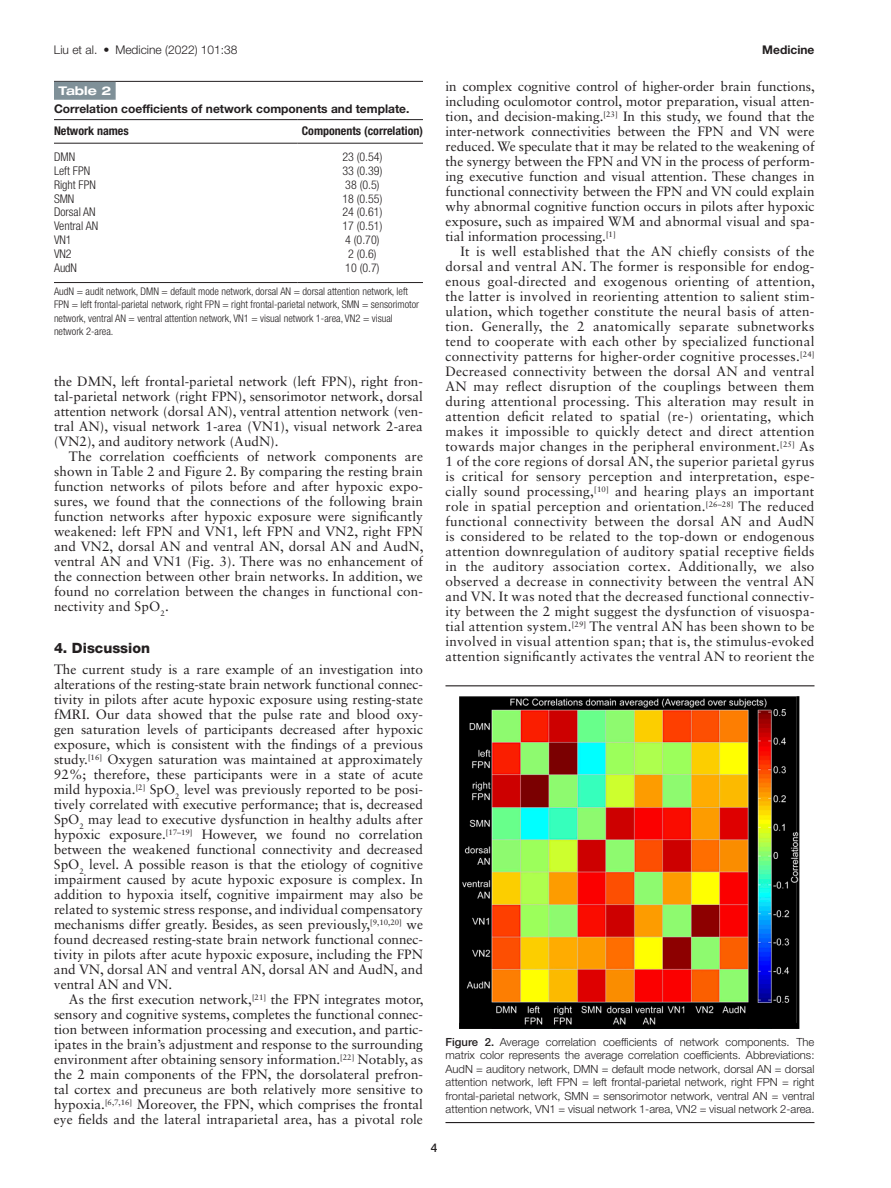
<style>
.page{position:relative;width:891px;height:1188px;background:#fff}
.page>*{position:absolute;margin:0;border:0;box-sizing:border-box;transform-origin:0 0}
.t1{font:800 14.25px "Helvetica Neue LT Std";color:#231f20}
.t2{font:13.5px/15px "Sabon LT Std";color:#231f20;text-align:justify}
.t3{font:300 condensed 12px "Helvetica Neue LT Std";color:#231f20}
.t4{font:700 12px "Helvetica Neue LT Std";color:#231f20}
.t5{font:700 condensed 12px "Helvetica Neue LT Std";color:#231f20}
.t6{font:300 12px "Helvetica Neue LT Std";color:#231f20}
.t7{font:700 expanded 12px "Helvetica Neue LT Std";color:#fff}
.t8{font:500 12px "Helvetica Neue LT Std";color:#231f20}
.t9{font:300 11.25px/13.5px "Helvetica Neue LT Std";color:#231f20;text-align:justify}
.t10{font:300 condensed 10.5px/13.5px "Helvetica Neue LT Std";color:#231f20}
.s1{font-weight:500}
</style>
<div class="page">
<hr style="left:54px;top:81px;width:369px;height:1px;background:#231f20">
<div style="left:54px;top:82px;width:62px;height:18px;background:#7f9098"></div>
<hr style="left:54px;top:119px;width:243px;height:1px;background:#231f20">
<hr style="left:54px;top:143px;width:243px;height:1px;background:#231f20">
<hr style="left:297px;top:119px;width:126px;height:1px;background:#231f20">
<hr style="left:297px;top:143px;width:126px;height:1px;background:#231f20">
<hr style="left:54px;top:282px;width:243px;height:1px;background:#231f20">
<hr style="left:297px;top:282px;width:126px;height:1px;background:#231f20">
<img style="left:459px;top:696px;width:341px;height:332px">
<hr style="left:446px;top:685px;width:368px;height:1px;background:#231f20">
<hr style="left:446px;top:1122px;width:368px;height:1px;background:#231f20">
<p class="t6" style="left:54px;top:42px;width:185px">Liu et al. • Medicine (2022) 101:38</p>
<p class="t4" style="left:762px;top:42px;width:54px">Medicine</p>
<p class="t7" style="left:58px;top:83px;width:54px">Table 2</p>
<p class="t4" style="left:54px;top:102px;width:357px">Correlation coefficients of network components and template.</p>
<p class="t5" style="left:54px;top:124px;width:76px">Network names</p>
<p class="t5" style="left:302px;top:124px;width:123px">Components (correlation)</p>
<p class="t3" style="left:54px;top:150px;width:23px">DMN</p>
<p class="t3" style="left:342px;top:150px;width:41px">23 (0.54)</p>
<p class="t3" style="left:54px;top:164px;width:38px">Left FPN</p>
<p class="t3" style="left:342px;top:164px;width:41px">33 (0.39)</p>
<p class="t3" style="left:54px;top:178px;width:43px">Right FPN</p>
<p class="t3" style="left:345px;top:178px;width:36px">38 (0.5)</p>
<p class="t3" style="left:54px;top:191px;width:22px">SMN</p>
<p class="t3" style="left:342px;top:191px;width:41px">18 (0.55)</p>
<p class="t3" style="left:54px;top:205px;width:43px">Dorsal AN</p>
<p class="t3" style="left:342px;top:205px;width:41px">24 (0.61)</p>
<p class="t3" style="left:54px;top:219px;width:46px">Ventral AN</p>
<p class="t3" style="left:342px;top:219px;width:41px">17 (0.51)</p>
<p class="t3" style="left:54px;top:233px;width:19px">VN1</p>
<p class="t3" style="left:345px;top:233px;width:36px">4 (0.70)</p>
<p class="t3" style="left:54px;top:247px;width:19px">VN2</p>
<p class="t3" style="left:348px;top:247px;width:30px">2 (0.6)</p>
<p class="t3" style="left:54px;top:261px;width:25px">AudN</p>
<p class="t3" style="left:345px;top:261px;width:36px">10 (0.7)</p>
<p class="t10" style="left:54px;top:284px;width:367px">AudN = audit network, DMN = default mode network, dorsal AN = dorsal attention network, left FPN = left frontal-parietal network, right FPN = right frontal-parietal network, SMN = sensorimotor network, ventral AN = ventral attention network, VN1 = visual network 1-area, VN2 = visual network 2-area.</p>
<p class="t2" style="left:54px;top:374px;width:371px">the DMN, left frontal-parietal network (left FPN), right fron&shy;tal-parietal network (right FPN), sensorimotor network, dorsal attention network (dorsal AN), ventral attention network (ven&shy;tral AN), visual network 1-area (VN1), visual network 2-area (VN2), and auditory network (AudN).</p>
<p class="t2" style="left:54px;top:449px;width:371px;text-indent:15px">The correlation coefficients of network components are shown in Table 2 and Figure 2. By comparing the resting brain function networks of pilots before and after hypoxic expo&shy;sures, we found that the connections of the following brain function networks after hypoxic exposure were significantly weakened: left FPN and VN1, left FPN and VN2, right FPN and VN2, dorsal AN and ventral AN, dorsal AN and AudN, ventral AN and VN1 (Fig. 3). There was no enhancement of the connection between other brain networks. In addition, we found no correlation between the changes in functional con&shy;nectivity and SpO<sub>2</sub>.</p>
<p class="t1" style="left:54px;top:640px;width:98px">4. Discussion</p>
<p class="t2" style="left:54px;top:662px;width:371px">The current study is a rare example of an investigation into alterations of the resting-state brain network functional connec&shy;tivity in pilots after acute hypoxic exposure using resting-state fMRI. Our data showed that the pulse rate and blood oxy&shy;gen saturation levels of participants decreased after hypoxic exposure, which is consistent with the findings of a previous study.<sup>[16]</sup> Oxygen saturation was maintained at approximately 92%; therefore, these participants were in a state of acute mild hypoxia.<sup>[2]</sup> SpO<sub>2</sub> level was previously reported to be posi&shy;tively correlated with executive performance; that is, decreased SpO<sub>2</sub> may lead to executive dysfunction in healthy adults after hypoxic exposure.<sup>[17–19]</sup> However, we found no correlation between the weakened functional connectivity and decreased SpO<sub>2</sub> level. A possible reason is that the etiology of cognitive impairment caused by acute hypoxic exposure is complex. In addition to hypoxia itself, cognitive impairment may also be related to systemic stress response, and individual compensatory mechanisms differ greatly. Besides, as seen previously,<sup>[9,10,20]</sup> we found decreased resting-state brain network functional connec&shy;tivity in pilots after acute hypoxic exposure, including the FPN and VN, dorsal AN and ventral AN, dorsal AN and AudN, and ventral AN and VN.</p>
<p class="t2" style="left:54px;top:992px;width:371px;text-indent:15px">As the first execution network,<sup>[21]</sup> the FPN integrates motor, sensory and cognitive systems, completes the functional connec&shy;tion between information processing and execution, and partic&shy;ipates in the brain’s adjustment and response to the surrounding environment after obtaining sensory information.<sup>[22]</sup> Notably, as the 2 main components of the FPN, the dorsolateral prefron&shy;tal cortex and precuneus are both relatively more sensitive to hypoxia.<sup>[6,7,16]</sup> Moreover, the FPN, which comprises the frontal eye fields and the lateral intraparietal area, has a pivotal role</p>
<p class="t8" style="left:431px;top:1140px;width:8px">4</p>
<p class="t2" style="left:445px;top:79px;width:371px">in complex cognitive control of higher-order brain functions, including oculomotor control, motor preparation, visual atten&shy;tion, and decision-making.<sup>[23]</sup> In this study, we found that the inter-network connectivities between the FPN and VN were reduced. We speculate that it may be related to the weakening of the synergy between the FPN and VN in the process of perform&shy;ing executive function and visual attention. These changes in functional connectivity between the FPN and VN could explain why abnormal cognitive function occurs in pilots after hypoxic exposure, such as impaired WM and abnormal visual and spa&shy;tial information processing.<sup>[1]</sup></p>
<p class="t2" style="left:445px;top:244px;width:371px;text-indent:15px">It is well established that the AN chiefly consists of the dorsal and ventral AN. The former is responsible for endog&shy;enous goal-directed and exogenous orienting of attention, the latter is involved in reorienting attention to salient stim&shy;ulation, which together constitute the neural basis of atten&shy;tion. Generally, the 2 anatomically separate subnetworks tend to cooperate with each other by specialized functional connectivity patterns for higher-order cognitive processes.<sup>[24] </sup>Decreased connectivity between the dorsal AN and ventral AN may reflect disruption of the couplings between them during attentional processing. This alteration may result in attention deficit related to spatial (re-) orientating, which makes it impossible to quickly detect and direct attention towards major changes in the peripheral environment.<sup>[25]</sup> As 1 of the core regions of dorsal AN, the superior parietal gyrus is critical for sensory perception and interpretation, espe&shy;cially sound processing,<sup>[10]</sup> and hearing plays an important role in spatial perception and orientation.<sup>[26–28]</sup> The reduced functional connectivity between the dorsal AN and AudN is considered to be related to the top-down or endogenous attention downregulation of auditory spatial receptive fields in the auditory association cortex. Additionally, we also observed a decrease in connectivity between the ventral AN and VN. It was noted that the decreased functional connectiv&shy;ity between the 2 might suggest the dysfunction of visuospa&shy;tial attention system.<sup>[29]</sup> The ventral AN has been shown to be involved in visual attention span; that is, the stimulus-evoked attention significantly activates the ventral AN to reorient the</p>
<p class="t9" style="left:446px;top:1035px;width:371px"><span class="s1">Figure 2.</span> Average correlation coefficients of network components. The matrix color represents the average correlation coefficients. Abbreviations:<br>AudN = auditory network, DMN = default mode network, dorsal AN = dorsal attention network, left FPN = left frontal-parietal network, right FPN = right frontal-parietal network, SMN = sensorimotor network, ventral AN = ventral attention network, VN1 = visual network 1-area, VN2 = visual network 2-area.</p>
</div>
